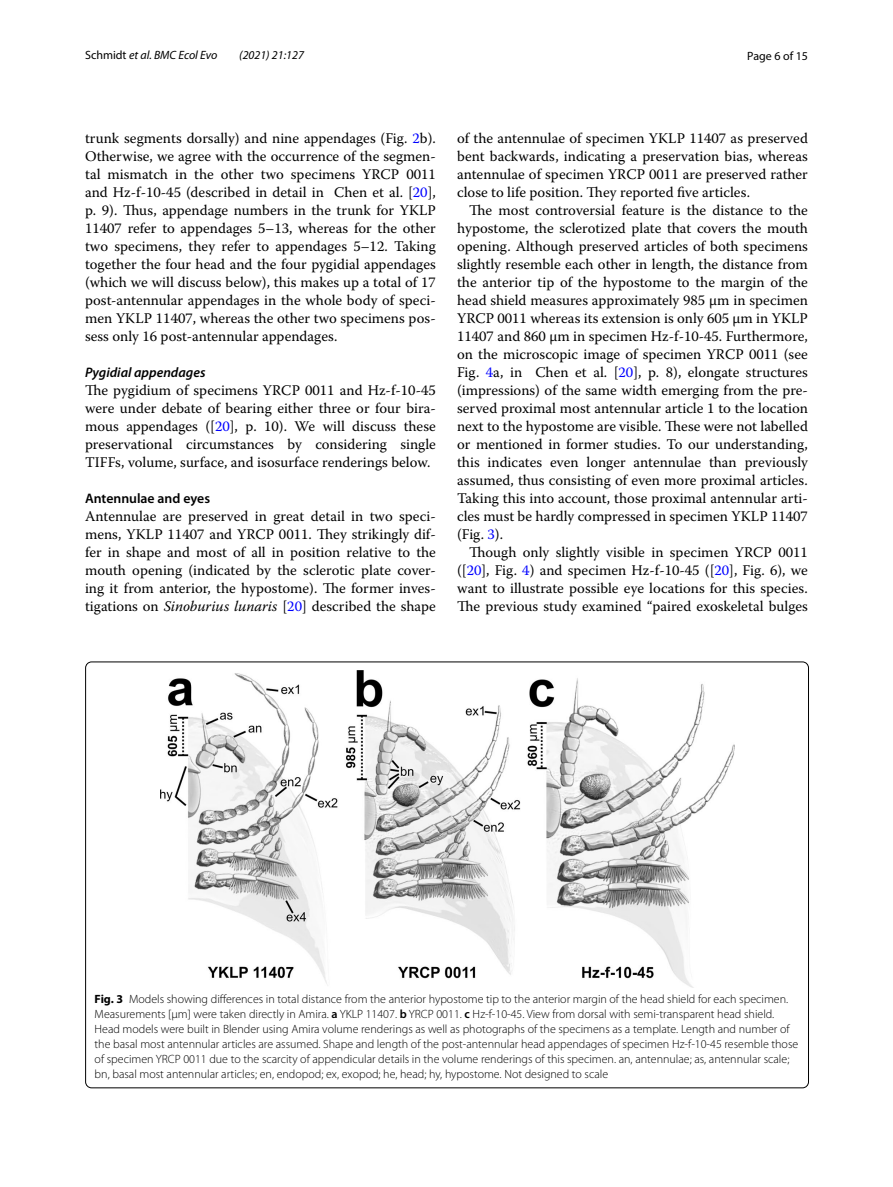
<style>
.page{position:relative;width:893px;height:1187px;background:#fff}
.page>*{position:absolute;margin:0;border:0;box-sizing:border-box;transform-origin:0 0}
.t1{font:14.7px/18px "Warnock Pro";color:#000;text-align:justify}
.t2{font:italic 600 13.8px "Myriad Pro";color:#000}
.t3{font:600 13.8px "Myriad Pro";color:#000}
.t4{font:300 12px/15px "Myriad Pro";color:#000}
.t5{font:italic 12px "Myriad Pro";color:#000}
.t6{font:12px "Myriad Pro";color:#000}
.s1{font-style:normal}
.s2{color:#00f}
.s3{font-style:italic}
.s4{font-weight:700}
.s5{font-weight:600}
</style>
<div class="page">
<img style="left:160px;top:671px;width:574px;height:316px">
<p class="t5" style="left:85px;top:48px;width:134px"><span class="s1">Schmidt</span> et al. BMC Ecol Evo</p>
<p class="t5" style="left:239px;top:48px;width:66px">(2021) 21:127</p>
<p class="t6" style="left:747px;top:48px;width:62px">Page 6 of 15</p>
<p class="t1" style="left:85px;top:128px;width:352px">trunk segments dorsally) and nine appendages (Fig. <span class="s2">2</span>b).<br>Otherwise, we agree with the occurrence of the segmen&shy;tal mismatch in the other two specimens YRCP 0011 and Hz-f-10-45 (described in detail in Chen et al. [<span class="s2">20</span>], p. 9). Thus, appendage numbers in the trunk for YKLP 11407 refer to appendages 5–13, whereas for the other two specimens, they refer to appendages 5–12. Taking together the four head and the four pygidial appendages (which we will discuss below), this makes up a total of 17 post-antennular appendages in the whole body of speci&shy;men YKLP 11407, whereas the other two specimens pos&shy;sess only 16 post-antennular appendages.</p>
<p class="t2" style="left:85px;top:363px;width:122px">Pygidial appendages</p>
<p class="t1" style="left:85px;top:380px;width:352px">The pygidium of specimens YRCP 0011 and Hz-f-10-45 were under debate of bearing either three or four bira&shy;mous appendages ([<span class="s2">20</span>], p. 10). We will discuss these preservational circumstances by considering single TIFFs, volume, surface, and isosurface renderings below.</p>
<p class="t3" style="left:85px;top:489px;width:127px">Antennulae and eyes</p>
<p class="t1" style="left:85px;top:506px;width:352px">Antennulae are preserved in great detail in two speci&shy;mens, YKLP 11407 and YRCP 0011. They strikingly dif&shy;fer in shape and most of all in position relative to the mouth opening (indicated by the sclerotic plate cover&shy;ing it from anterior, the hypostome). The former inves&shy;tigations on <span class="s3">Sinoburius lunaris</span> [<span class="s2">20</span>] described the shape</p>
<p class="t1" style="left:457px;top:128px;width:352px">of the antennulae of specimen YKLP 11407 as preserved bent backwards, indicating a preservation bias, whereas antennulae of specimen YRCP 0011 are preserved rather close to life position. They reported five articles.</p>
<p class="t1" style="left:457px;top:200px;width:352px;text-indent:12px">The most controversial feature is the distance to the hypostome, the sclerotized plate that covers the mouth opening. Although preserved articles of both specimens slightly resemble each other in length, the distance from the anterior tip of the hypostome to the margin of the head shield measures approximately 985 µm in specimen YRCP 0011 whereas its extension is only 605 µm in YKLP 11407 and 860 µm in specimen Hz-f-10-45. Furthermore, on the microscopic image of specimen YRCP 0011 (see Fig. <span class="s2">4</span>a, in Chen et al. [<span class="s2">20</span>], p. 8), elongate structures (impressions) of the same width emerging from the pre&shy;served proximal most antennular article 1 to the location next to the hypostome are visible. These were not labelled or mentioned in former studies. To our understanding, this indicates even longer antennulae than previously assumed, thus consisting of even more proximal articles.<br>Taking this into account, those proximal antennular arti&shy;cles must be hardly compressed in specimen YKLP 11407 (Fig. <span class="s2">3</span>).</p>
<p class="t1" style="left:457px;top:542px;width:352px;text-indent:12px">Though only slightly visible in specimen YRCP 0011 ([<span class="s2">20</span>], Fig. <span class="s2">4</span>) and specimen Hz-f-10-45 ([<span class="s2">20</span>], Fig. 6), we want to illustrate possible eye locations for this species.<br>The previous study examined “paired exoskeletal bulges</p>
<p class="t4" style="left:95px;top:991px;width:705px"><span class="s4">Fig. 3</span> Models showing differences in total distance from the anterior hypostome tip to the anterior margin of the head shield for each specimen.<br>Measurements [µm] were taken directly in Amira. <span class="s5">a</span> YKLP 11407. <span class="s5">b</span> YRCP 0011. <span class="s5">c</span> Hz-f-10-45. View from dorsal with semi-transparent head shield.<br>Head models were built in Blender using Amira volume renderings as well as photographs of the specimens as a template. Length and number of the basal most antennular articles are assumed. Shape and length of the post-antennular head appendages of specimen Hz-f-10-45 resemble those of specimen YRCP 0011 due to the scarcity of appendicular details in the volume renderings of this specimen. an, antennulae; as, antennular scale; bn, basal most antennular articles; en, endopod; ex, exopod; he, head; hy, hypostome. Not designed to scale</p>
</div>
